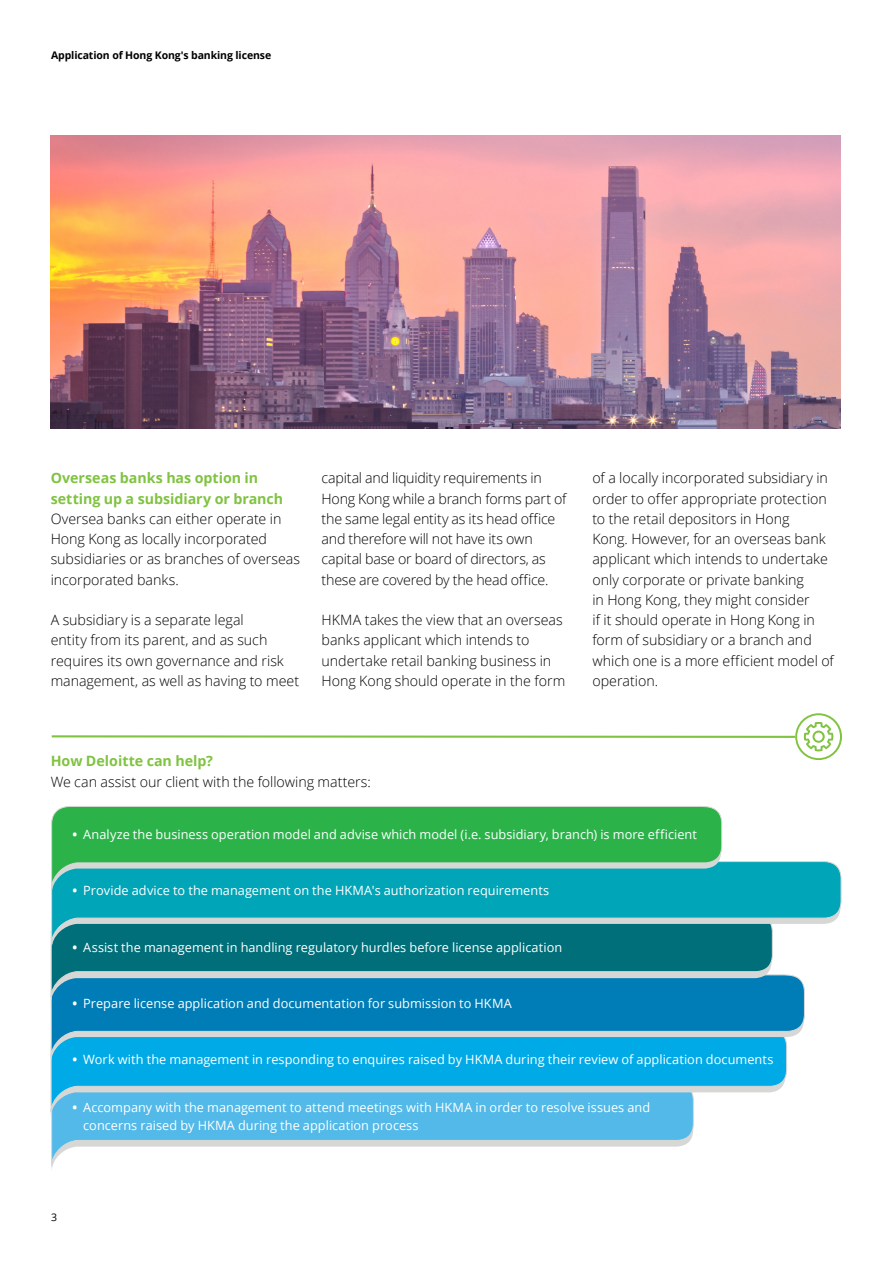
<style>
.page{position:relative;width:893px;height:1263px;background:#fff}
.page>*{position:absolute;margin:0;border:0;box-sizing:border-box;transform-origin:0 0}
.t1{font:300 14.25px/20.2px "Open Sans";letter-spacing:-.005em;color:#000}
.t2{font:700 14.25px/20.2px "Open Sans";color:#80c341}
.t3{font:12.75px/18px "Open Sans";letter-spacing:.005em;color:#fff}
.t4{font:700 10.5px "Open Sans";letter-spacing:-.01em;color:#000}
.t5{font:10.5px "Open Sans";color:#000}
.s1{font-weight:700}
</style>
<div class="page">
<svg style="left:51px;top:713px;width:791px;height:47px"></svg>
<svg style="left:51px;top:1118px;width:643px;height:49px"></svg>
<div style="left:51px;top:1113px;width:643px;height:5px;background:#52b9e9"></div>
<svg style="left:50px;top:1057px;width:737px;height:56px;background:#47bae6"></svg>
<div style="left:51px;top:1057px;width:736px;height:6px;background:#00aae7"></div>
<svg style="left:50px;top:974px;width:755px;height:83px;background:#1c99cb"></svg>
<div style="left:51px;top:998px;width:721px;height:6px;background:#007db6"></div>
<svg style="left:50px;top:931px;width:723px;height:67px;background:#2084a0"></svg>
<div style="left:52px;top:945px;width:721px;height:5px;background:#006f79"></div>
<svg style="left:51px;top:861px;width:791px;height:84px;background:#229ba8"></svg>
<div style="left:52px;top:889px;width:669px;height:5px;background:#00a5b8"></div>
<svg style="left:51px;top:806px;width:671px;height:83px;background:#30b371"></svg>
<img style="left:51px;top:135px;width:790px;height:294px">
<p class="t4" style="left:51px;top:48px;width:222px">Application of Hong Kong's banking license</p>
<p class="t2" style="left:51px;top:468px;width:234px">Overseas banks has option in setting up a subsidiary or branch</p>
<p class="t1" style="left:51px;top:508px;width:251px">Oversea banks can either operate in<br>Hong Kong as locally incorporated subsidiaries or as branches of overseas incorporated banks.</p>
<p class="t1" style="left:51px;top:609px;width:250px">A subsidiary is a separate legal<br>entity from its parent, and as such requires its own governance and risk management, as well as having to meet</p>
<p class="t1" style="left:322px;top:468px;width:246px">capital and liquidity requirements in Hong Kong while a branch forms part of the same legal entity as its head office and therefore will not have its own capital base or board of directors, as these are covered by the head office.</p>
<p class="t1" style="left:322px;top:609px;width:245px">HKMA takes the view that an overseas banks applicant which intends to undertake retail banking business in Hong Kong should operate in the form</p>
<p class="t1" style="left:592px;top:468px;width:243px">of a locally incorporated subsidiary in order to offer appropriate protection to the retail depositors in Hong<br>Kong. However, for an overseas bank applicant which intends to undertake only corporate or private banking<br>in Hong Kong, they might consider<br>if it should operate in Hong Kong in form of subsidiary or a branch and which one is a more efficient model of operation.</p>
<p class="t2" style="left:51px;top:751px;width:164px">How Deloitte can help?</p>
<p class="t1" style="left:51px;top:771px;width:322px">We can assist our client with the following matters:</p>
<p class="t3" style="left:73px;top:825px;width:626px"><span class="s1">•</span> Analyze the business operation model and advise which model (i.e. subsidiary, branch) is more efficient</p>
<p class="t3" style="left:73px;top:881px;width:478px"><span class="s1">•</span> Provide advice to the management on the HKMA's authorization requirements</p>
<p class="t3" style="left:73px;top:938px;width:491px"><span class="s1">•</span> Assist the management in handling regulatory hurdles before license application</p>
<p class="t3" style="left:73px;top:994px;width:441px"><span class="s1">•</span> Prepare license application and documentation for submission to HKMA</p>
<p class="t3" style="left:73px;top:1050px;width:702px"><span class="s1">•</span> Work with the management in responding to enquires raised by HKMA during their review of application documents</p>
<p class="t3" style="left:83px;top:1098px;width:568px;text-indent:-11px"><span class="s1">•</span> Accompany with the management to attend meetings with HKMA in order to resolve issues and concerns raised by HKMA during the application process</p>
<p class="t5" style="left:51px;top:1210px;width:8px">3</p>
</div>
